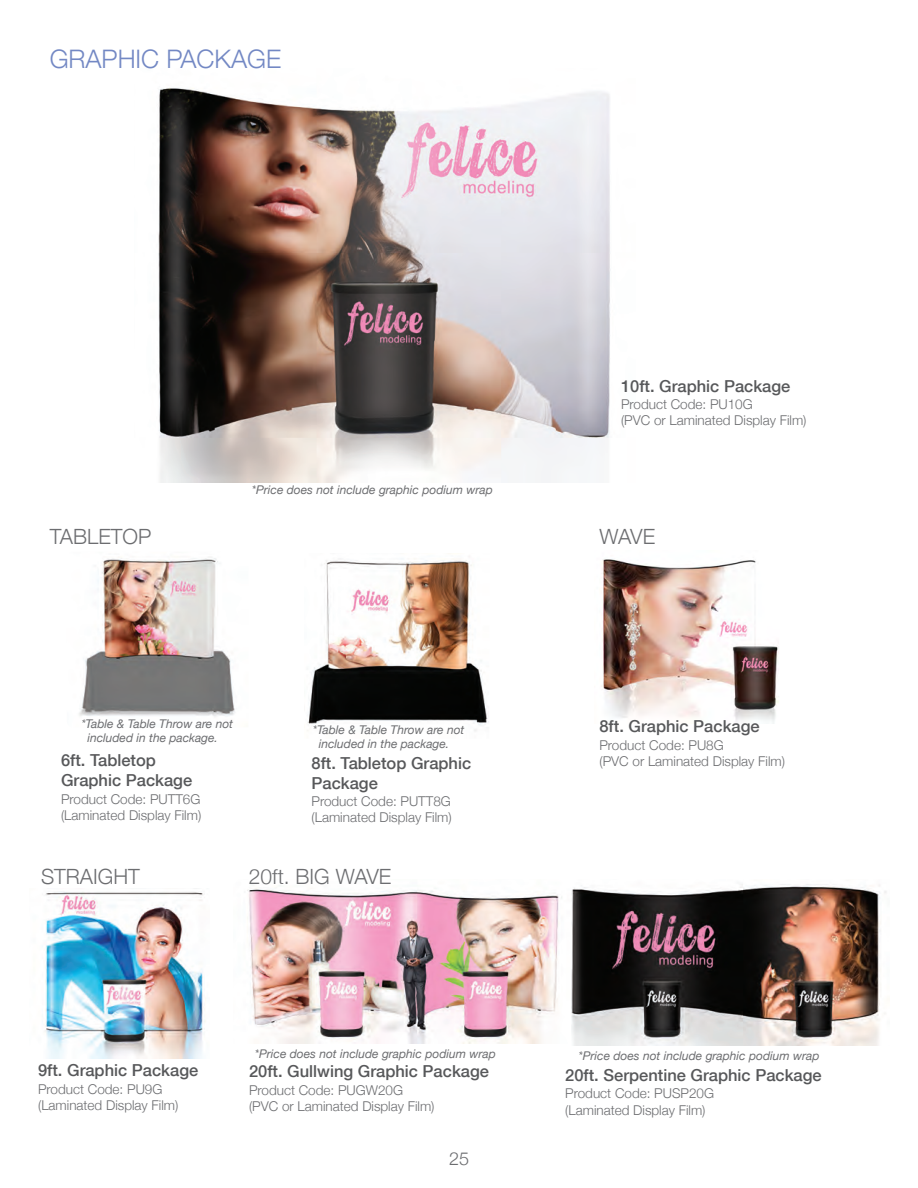
<style>
.page{position:relative;width:918px;height:1188px;background:#fff}
.page>*{position:absolute;margin:0;border:0;box-sizing:border-box;transform-origin:0 0}
.Product_Title_17pt{font:300 25.5px "Helvetica Neue";color:#7388c4}
.Product_Sub_Title_14{font:300 21px "Helvetica Neue";color:#6c6d70}
.page{font:300 18px "Helvetica Neue";color:#6c6d70}
.Product_Name_11pt_Me{font:500 16.5px/19.8px "Helvetica Neue";color:#57585a}
.Product_Code__9pt_li{font:300 13.5px "Helvetica Neue";color:#6c6d70}
.t1{font:italic 12px/13.5px "Helvetica Neue";color:#6c6d70}
</style>
<div class="page">
<img style="left:601px;top:559px;width:178px;height:164px">
<img style="left:45px;top:891px;width:161px;height:168px">
<img style="left:158px;top:88px;width:452px;height:394px">
<img style="left:571px;top:884px;width:316px;height:162px">
<img style="left:247px;top:885px;width:315px;height:158px">
<img style="left:79px;top:558px;width:156px;height:159px">
<img style="left:307px;top:560px;width:182px;height:171px">
<p class="Product_Title_17pt" style="left:50px;top:38px;width:233px">GRAPHIC PACKAGE</p>
<p class="Product_Name_11pt_Me" style="left:621px;top:375px;width:171px">10ft. Graphic Package</p>
<p class="Product_Code__9pt_li" style="left:621px;top:393px;width:133px">Product Code: PU10G</p>
<p class="Product_Code__9pt_li" style="left:621px;top:410px;width:187px">(PVC or Laminated Display Film)</p>
<p class="t1" style="left:252px;top:482px;width:242px">*Price does not include graphic podium wrap</p>
<p class="Product_Sub_Title_14" style="left:50px;top:520px;width:103px">TABLETOP</p>
<p class="Product_Sub_Title_14" style="left:599px;top:520px;width:57px">WAVE</p>
<p class="t1" style="left:87px;top:716px;width:147px;text-indent:-6px">*Table &amp; Table Throw are not included in the package.</p>
<p class="Product_Name_11pt_Me" style="left:61px;top:750px;width:133px">6ft. Tabletop<br>Graphic Package</p>
<p class="Product_Code__9pt_li" style="left:61px;top:788px;width:141px">Product Code: PUTT6G</p>
<p class="Product_Code__9pt_li" style="left:61px;top:804px;width:142px">(Laminated Display Film)</p>
<p class="t1" style="left:319px;top:723px;width:147px;text-indent:-6px">*Table &amp; Table Throw are not included in the package.</p>
<p class="Product_Name_11pt_Me" style="left:312px;top:752px;width:161px">8ft. Tabletop Graphic<br>Package</p>
<p class="Product_Code__9pt_li" style="left:312px;top:790px;width:141px">Product Code: PUTT8G</p>
<p class="Product_Code__9pt_li" style="left:312px;top:807px;width:142px">(Laminated Display Film)</p>
<p class="Product_Name_11pt_Me" style="left:599px;top:716px;width:162px">8ft. Graphic Package</p>
<p class="Product_Code__9pt_li" style="left:599px;top:734px;width:126px">Product Code: PU8G</p>
<p class="Product_Code__9pt_li" style="left:599px;top:750px;width:187px">(PVC or Laminated Display Film)</p>
<p class="Product_Sub_Title_14" style="left:41px;top:860px;width:100px">STRAIGHT</p>
<p class="Product_Sub_Title_14" style="left:249px;top:860px;width:144px">20ft. BIG WAVE</p>
<p class="Product_Name_11pt_Me" style="left:38px;top:1060px;width:162px">9ft. Graphic Package</p>
<p class="Product_Code__9pt_li" style="left:38px;top:1078px;width:126px">Product Code: PU9G</p>
<p class="Product_Code__9pt_li" style="left:38px;top:1094px;width:142px">(Laminated Display Film)</p>
<p class="t1" style="left:255px;top:1047px;width:242px">*Price does not include graphic podium wrap</p>
<p class="Product_Name_11pt_Me" style="left:249px;top:1061px;width:241px">20ft. Gullwing Graphic Package</p>
<p class="Product_Code__9pt_li" style="left:249px;top:1079px;width:156px">Product Code: PUGW20G</p>
<p class="Product_Code__9pt_li" style="left:249px;top:1095px;width:187px">(PVC or Laminated Display Film)</p>
<p class="t1" style="left:579px;top:1049px;width:242px">*Price does not include graphic podium wrap</p>
<p class="Product_Name_11pt_Me" style="left:565px;top:1064px;width:258px">20ft. Serpentine Graphic Package</p>
<p class="Product_Code__9pt_li" style="left:565px;top:1083px;width:150px">Product Code: PUSP20G</p>
<p class="Product_Code__9pt_li" style="left:565px;top:1099px;width:142px">(Laminated Display Film)</p>
<p class="page" style="left:449px;top:1144px;width:22px">25</p>
</div>
